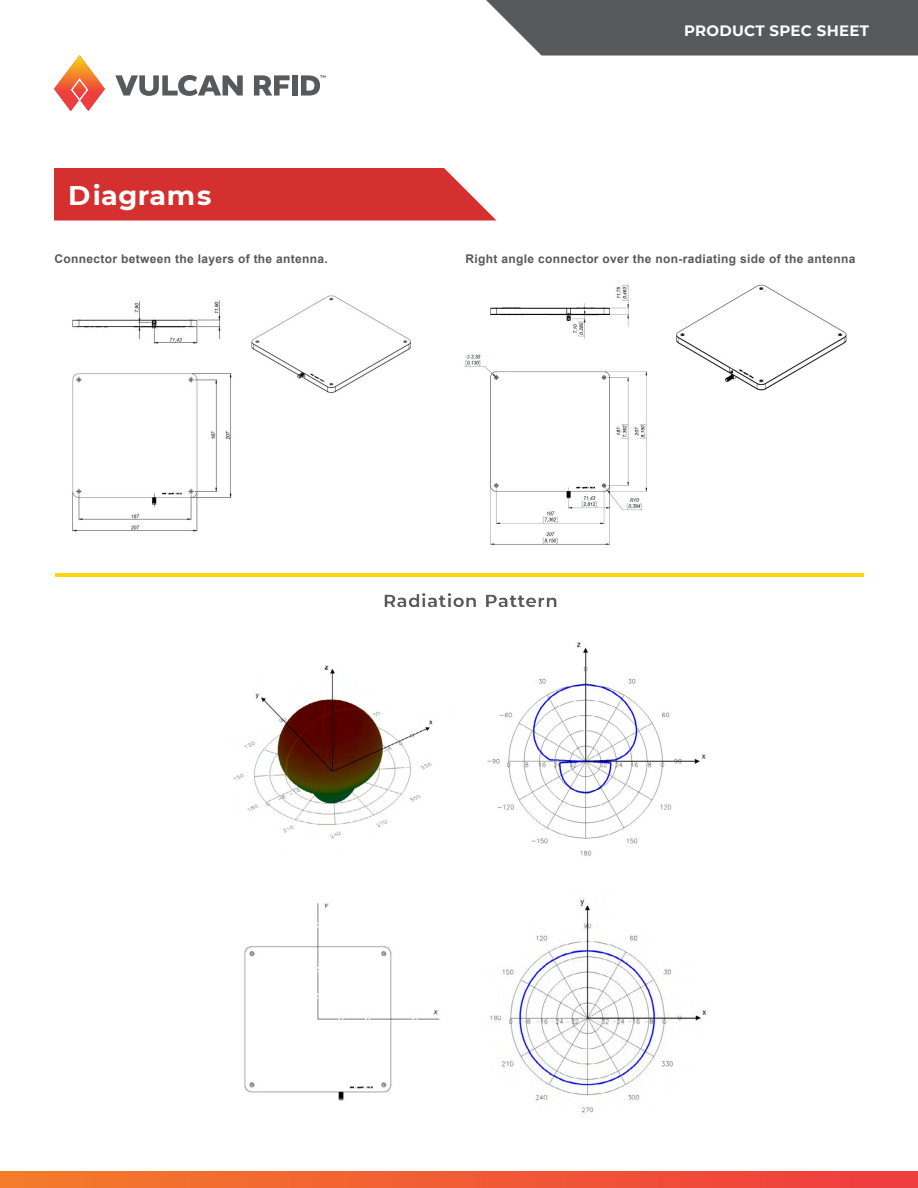
<style>
.page{position:relative;width:918px;height:1188px;background:#fff}
.page>*{position:absolute;margin:0;border:0;box-sizing:border-box;transform-origin:0 0}
.t1{font:700 27px "Montserrat";letter-spacing:.015em;color:#fff}
.t2{font:700 18px "Montserrat";letter-spacing:.025em;color:#58595b}
.t3{font:700 15px "Montserrat";letter-spacing:.02em;color:#fff}
.t4{font:700 12px "Arial";letter-spacing:.025em;color:#58595b}
</style>
<div class="page">
<svg style="left:54px;top:55px;width:51px;height:56px"></svg>
<svg style="left:115px;top:75px;width:128px;height:21px"></svg>
<svg style="left:254px;top:75px;width:36px;height:21px"></svg>
<div style="left:292px;top:75px;width:5px;height:21px;background:#58595b"></div>
<svg style="left:301px;top:75px;width:25px;height:21px"></svg>
<div style="left:54px;top:168px;width:442px;height:52px;background:#d43030"></div>
<svg style="left:486px;top:0;width:432px;height:56px;background:#656567"></svg>
<div style="left:0;top:1172px;width:918px;height:16px;background:linear-gradient(to right,#f37c2b,#ef3b3f)"></div>
<hr style="left:55px;top:573px;width:808px;height:3px;background:#fad612">
<img style="left:251px;top:295px;width:160px;height:98px">
<img style="left:233px;top:665px;width:200px;height:174px">
<img style="left:487px;top:642px;width:219px;height:214px">
<img style="left:244px;top:903px;width:196px;height:198px">
<img style="left:490px;top:899px;width:217px;height:214px">
<div style="left:258px;top:949px;width:35px;height:10px;background:#fff"></div>
<img style="left:72px;top:300px;width:160px;height:232px">
<img style="left:464px;top:283px;width:183px;height:262px">
<img style="left:676px;top:284px;width:171px;height:107px">
<div style="left:85px;top:376px;width:22px;height:8px;background:#fff"></div>
<div style="left:501px;top:374px;width:21px;height:8px;background:#fff"></div>
<svg style="left:763px;top:290px;width:18px;height:11px"></svg>
<svg style="left:333px;top:299px;width:17px;height:11px"></svg>
<h1 class="t1" style="left:68px;top:179px;width:145px">Diagrams</h1>
<p class="t4" style="left:55px;top:254px;width:275px">Connector between the layers of the antenna.</p>
<p class="t3" style="left:684px;top:21px;width:186px">PRODUCT SPEC SHEET</p>
<p class="t4" style="left:465px;top:254px;width:391px">Right angle connector over the non-radiating side of the antenna</p>
<h2 class="t2" style="left:383px;top:590px;width:176px">Radiation Pattern</h2>
</div>
